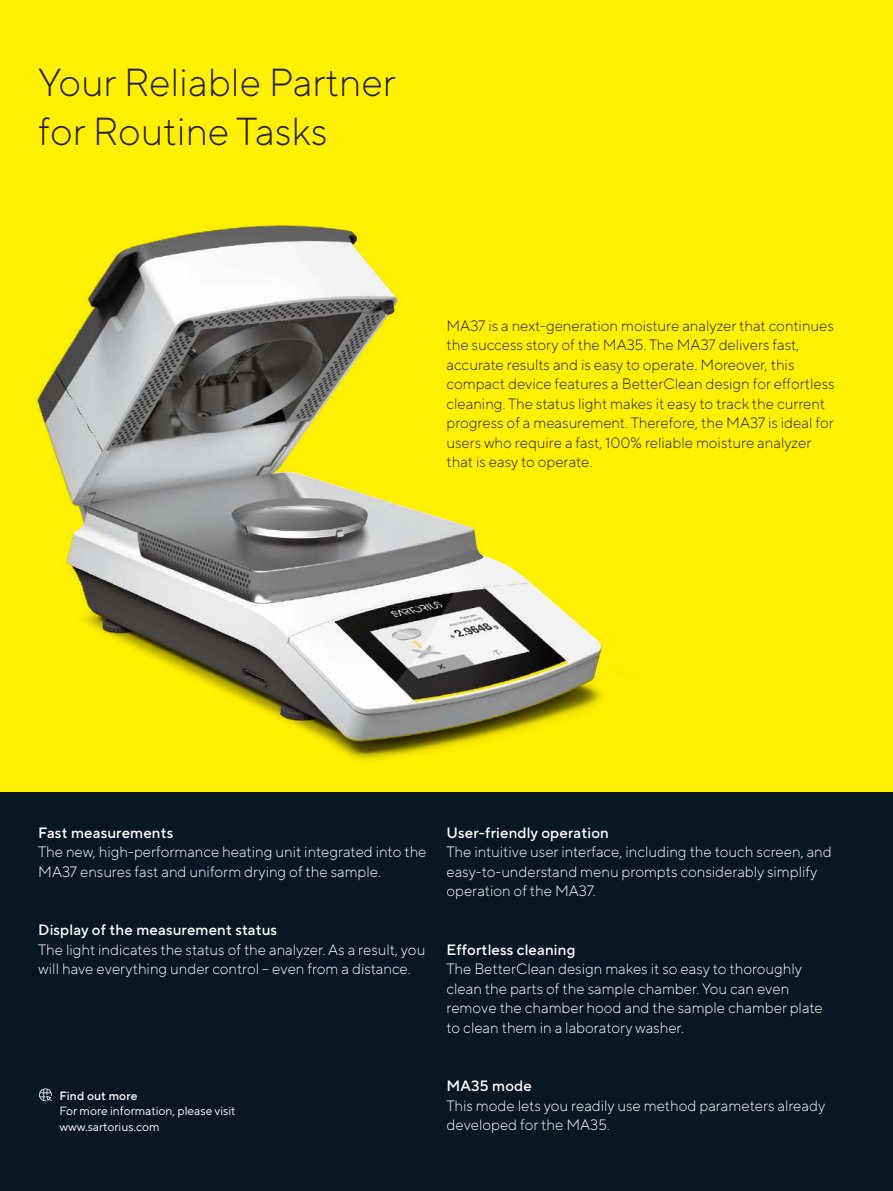
<style>
.page{position:relative;width:893px;height:1191px;background:#fff}
.page>*{position:absolute;margin:0;border:0;box-sizing:border-box;transform-origin:0 0}
.t1{font:300 39px/48.8px "TT Norms Pro";color:#231f20}
.t2{font:300 15px/19.5px "TT Norms Pro";color:#fff}
.t3{font:300 15px/19.5px "TT Norms Pro";color:#231f20}
.t4{font:500 15px "TT Norms Pro";letter-spacing:.01em;color:#fff}
.t5{font:12px/15.6px "TT Norms Pro";color:#fff}
.t6{font:500 12px "TT Norms Pro";letter-spacing:.01em;color:#fff}
</style>
<div class="page">
<div style="left:0;top:791px;width:893px;height:400px;background:#071822"></div>
<div style="left:0;top:0;width:893px;height:791px;background:#fff101"></div>
<img style="left:37px;top:225px;width:565px;height:535px">
<img style="left:38px;top:227px;width:563px;height:513px">
<svg style="left:39px;top:1088px;width:13px;height:13px"></svg>
<h1 class="t1" style="left:38px;top:55px;width:359px">Your Reliable Partner for Routine Tasks</h1>
<p class="t3" style="left:446px;top:314px;width:390px">MA37 is a next-generation moisture analyzer that continues the success story of the MA35. The MA37 delivers fast, accurate results and is easy to operate. Moreover, this compact device features a BetterClean design for effortless cleaning. The status light makes it easy to track the current progress of a measurement. Therefore, the MA37 is ideal for users who require a fast, 100% reliable moisture analyzer that is easy to operate.</p>
<p class="t4" style="left:38px;top:821px;width:137px">Fast measurements</p>
<p class="t2" style="left:38px;top:841px;width:390px">The new, high-performance heating unit integrated into the<br>MA37 ensures fast and uniform drying of the sample.</p>
<p class="t4" style="left:38px;top:919px;width:240px">Display of the measurement status</p>
<p class="t2" style="left:38px;top:938px;width:388px">The light indicates the status of the analyzer. As a result, you will have everything under control – even from a distance.</p>
<p class="t6" style="left:59px;top:1086px;width:79px">Find out more</p>
<p class="t5" style="left:59px;top:1102px;width:178px">For more information, please visit www.sartorius.com</p>
<p class="t4" style="left:446px;top:821px;width:164px">User-friendly operation</p>
<p class="t2" style="left:446px;top:841px;width:387px">The intuitive user interface, including the touch screen, and easy-to-understand menu prompts considerably simplify operation of the MA37.</p>
<p class="t4" style="left:446px;top:938px;width:130px">Effortless cleaning</p>
<p class="t2" style="left:446px;top:958px;width:378px">The BetterClean design makes it so easy to thoroughly clean the parts of the sample chamber. You can even remove the chamber hood and the sample chamber plate to clean them in a laboratory washer.</p>
<p class="t4" style="left:446px;top:1075px;width:87px">MA35 mode</p>
<p class="t2" style="left:446px;top:1094px;width:380px">This mode lets you readily use method parameters already developed for the MA35.</p>
</div>
